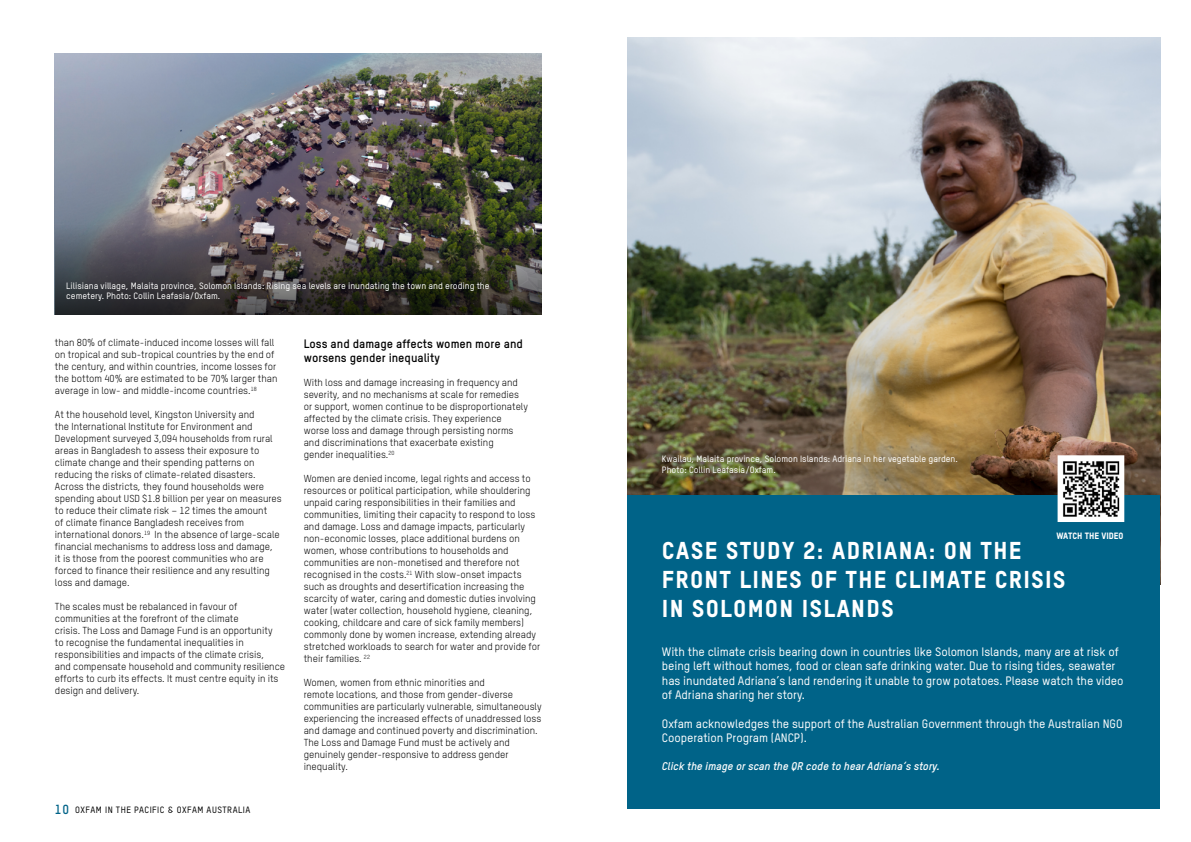
<style>
.page{position:relative;width:1191px;height:842px;background:#fff}
.page>*{position:absolute;margin:0;border:0;box-sizing:border-box;transform-origin:0 0}
.t1{font:24px/28.8px "Oxfam TSTARPRO Headline";letter-spacing:.05em;color:#fff}
.t2{font:500 12px/14.4px "Oxfam TSTARPRO";letter-spacing:-.005em;color:#fff}
.t3{font:700 12px/14.4px "Oxfam TSTARPRO";color:#000}
.t4{font:italic 700 11px "Oxfam TSTARPRO";letter-spacing:-.005em;color:#fff}
.t5{font:10px/12px "Oxfam TSTARPRO";color:#000}
.t6{font:500 9px/10.8px "Oxfam TSTARPRO";color:#fff}
.t7{font:500 9px "Oxfam TSTARPRO";letter-spacing:.05em;color:#000}
.t8{font:9px "Oxfam TSTARPRO Headline";color:#fff}
.s1{font-weight:700;font-size:13px;color:#006388}
</style>
<div class="page">
<img style="left:55px;top:54px;width:486px;height:171px">
<img style="left:55px;top:225px;width:486px;height:90px">
<img style="left:627px;top:37px;width:533px;height:458px">
<div style="left:627px;top:495px;width:533px;height:314px;background:#006388"></div>
<svg style="left:1055px;top:453px;width:71px;height:69px"></svg>
<p class="t6" style="left:66px;top:280px;width:425px">Lilisiana village, Malaita province, Solomon Islands: Rising sea levels are inundating the town and eroding the cemetery. Photo: Collin Leafasia/Oxfam.</p>
<p class="t5" style="left:55px;top:336px;width:224px">than 80% of climate-induced income losses will fall on tropical and sub-tropical countries by the end of the century, and within countries, income losses for the bottom 40% are estimated to be 70% larger than average in low- and middle-income countries.<sup>18</sup></p>
<p class="t5" style="left:55px;top:408px;width:228px">At the household level, Kingston University and<br>the International Institute for Environment and Development surveyed 3,094 households from rural areas in Bangladesh to assess their exposure to climate change and their spending patterns on reducing the risks of climate-related disasters.<br>Across the districts, they found households were spending about USD $1.8 billion per year on measures to reduce their climate risk – 12 times the amount<br>of climate finance Bangladesh receives from international donors.<sup>19</sup> In the absence of large-scale financial mechanisms to address loss and damage,<br>it is those from the poorest communities who are forced to finance their resilience and any resulting loss and damage.</p>
<p class="t5" style="left:55px;top:600px;width:232px">The scales must be rebalanced in favour of communities at the forefront of the climate<br>crisis. The Loss and Damage Fund is an opportunity<br>to recognise the fundamental inequalities in responsibilities and impacts of the climate crisis,<br>and compensate household and community resilience efforts to curb its effects. It must centre equity in its design and delivery.</p>
<p class="t7" style="left:55px;top:804px;width:197px"><span class="s1">10</span> OXFAM IN THE PACIFIC &amp; OXFAM AUSTRALIA</p>
<p class="t3" style="left:304px;top:336px;width:221px">Loss and damage affects women more and worsens gender inequality</p>
<p class="t5" style="left:304px;top:376px;width:226px">With loss and damage increasing in frequency and severity, and no mechanisms at scale for remedies or support, women continue to be disproportionately affected by the climate crisis. They experience worse loss and damage through persisting norms and discriminations that exacerbate existing<br>gender inequalities.<sup>20</sup></p>
<p class="t5" style="left:304px;top:472px;width:238px">Women are denied income, legal rights and access to resources or political participation, while shouldering unpaid caring responsibilities in their families and communities, limiting their capacity to respond to loss and damage. Loss and damage impacts, particularly non-economic losses, place additional burdens on women, whose contributions to households and communities are non-monetised and therefore not recognised in the costs.<sup>21</sup> With slow-onset impacts such as droughts and desertification increasing the scarcity of water, caring and domestic duties involving water (water collection, household hygiene, cleaning, cooking, childcare and care of sick family members) commonly done by women increase, extending already stretched workloads to search for water and provide for their families. <sup>22</sup></p>
<p class="t5" style="left:304px;top:676px;width:239px">Women, women from ethnic minorities and<br>remote locations, and those from gender-diverse communities are particularly vulnerable, simultaneously experiencing the increased effects of unaddressed loss and damage and continued poverty and discrimination.<br>The Loss and Damage Fund must be actively and genuinely gender-responsive to address gender inequality.</p>
<p class="t6" style="left:662px;top:454px;width:297px">Kwailau, Malaita province, Solomon Islands: Adriana in her vegetable garden.<br>Photo: Collin Leafasia/Oxfam.</p>
<p class="t8" style="left:1056px;top:530px;width:69px">WATCH THE VIDEO</p>
<h1 class="t1" style="left:662px;top:536px;width:405px">CASE STUDY 2: ADRIANA: ON THE<br>FRONT LINES OF THE CLIMATE CRISIS<br>IN SOLOMON ISLANDS</h1>
<p class="t2" style="left:662px;top:644px;width:463px">With the climate crisis bearing down in countries like Solomon Islands, many are at risk of being left without homes, food or clean safe drinking water. Due to rising tides, seawater has inundated Adriana’s land rendering it unable to grow potatoes. Please watch the video of Adriana sharing her story.</p>
<p class="t2" style="left:662px;top:716px;width:462px">Oxfam acknowledges the support of the Australian Government through the Australian NGO<br>Cooperation Program (ANCP).</p>
<p class="t4" style="left:662px;top:759px;width:279px">Click the image or scan the QR code to hear Adriana’s story.</p>
</div>
